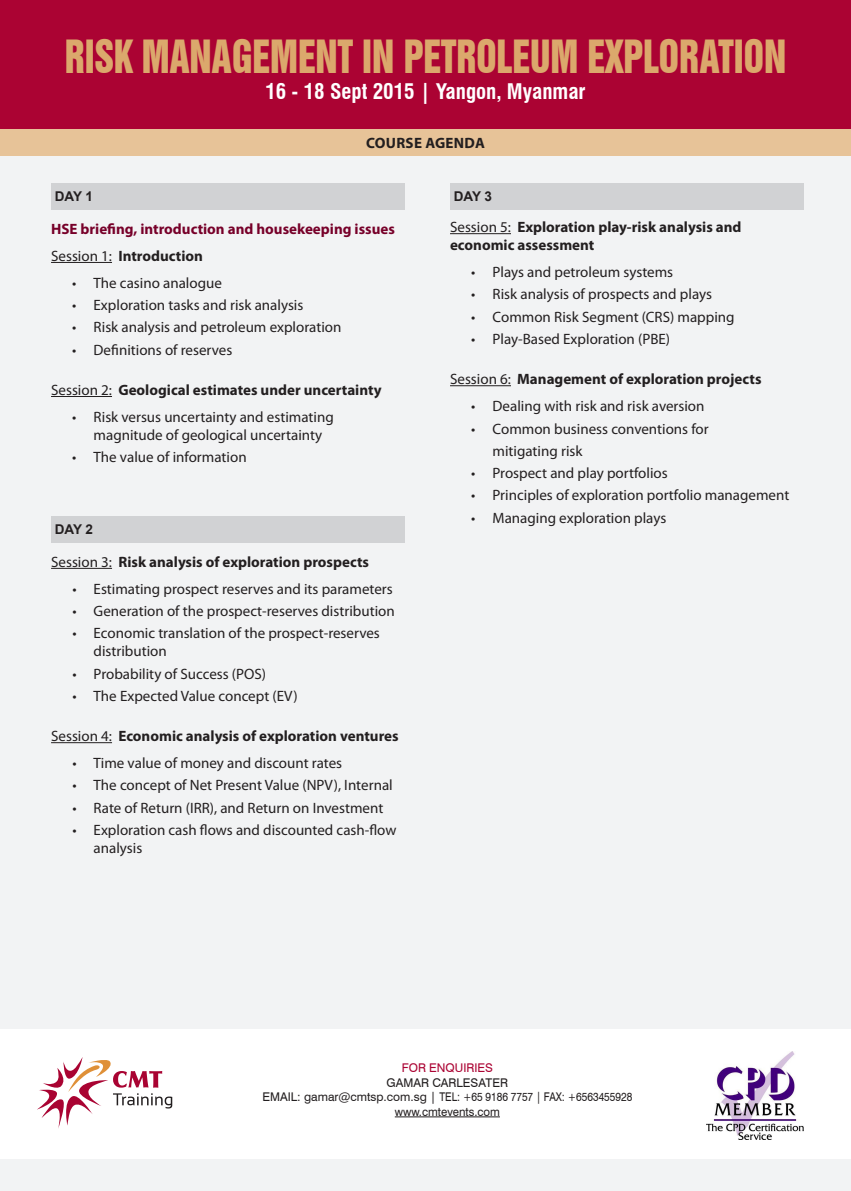
<style>
.page{position:relative;width:851px;height:1191px;background:#fff}
.page>*{position:absolute;margin:0;border:0;box-sizing:border-box;transform-origin:0 0}
.t1{font:42px "Swiss 921 BT Regular A";color:#dba86c;scale:.87 1}
.t2{font:700 condensed 21px "Swiss 721 BT";color:#fff}
.Paragraph_Style_1{font:15px/18px "Myriad Pro";color:#231f20}
.Paragraph_Style_1-2{font:700 15px/18px "Myriad Pro";color:#231f20}
.Paragraph_Style_1-3{font:700 15px "Myriad Pro";color:#770029}
.Paragraph_Style_1-4{font:700 15px "Myriad Pro";letter-spacing:.02em;color:#231f20}
.t3{font:700 13.5px "Arial";letter-spacing:-.045em;color:#231f20}
.t4{font:12px/14.4px "Swiss 721 BT";color:#231f20;text-align:center}
.t5{font:12px "Swiss 721 BT";color:#ab0333}
.s1{font-weight:400}
</style>
<div class="page">
<div style="left:0;top:0;width:850px;height:1191px;background:#f2f3f4"></div>
<hr style="left:51px;top:262px;width:61px;height:1px;background:#231f20">
<hr style="left:51px;top:396px;width:61px;height:1px;background:#231f20">
<div style="left:51px;top:183px;width:353px;height:26px;background:#d1d2d4"></div>
<div style="left:0;top:0;width:850px;height:132px;background:#ab0333"></div>
<div style="left:0;top:129px;width:850px;height:27px;background:#e7c398"></div>
<div style="left:0;top:1029px;width:850px;height:130px;background:#fff"></div>
<hr style="left:395px;top:1116px;width:105px;height:1px;background:#231f20">
<svg style="left:37px;top:1057px;width:135px;height:71px"></svg>
<img style="left:706px;top:1051px;width:97px;height:88px">
<hr style="left:51px;top:568px;width:61px;height:1px;background:#231f20">
<hr style="left:51px;top:742px;width:61px;height:1px;background:#231f20">
<div style="left:51px;top:515px;width:353px;height:27px;background:#d1d2d4"></div>
<hr style="left:450px;top:233px;width:61px;height:1px;background:#231f20">
<hr style="left:450px;top:385px;width:61px;height:1px;background:#231f20">
<div style="left:450px;top:183px;width:353px;height:26px;background:#d1d2d4"></div>
<p class="t1" style="left:65px;top:29px;width:830px">RISK MANAGEMENT IN PETROLEUM EXPLORATION</p>
<p class="t2" style="left:265px;top:79px;width:322px">16 - 18 Sept 2015 | Yangon, Myanmar</p>
<p class="t3" style="left:55px;top:187px;width:40px">DAY 1</p>
<p class="Paragraph_Style_1-4" style="left:366px;top:134px;width:120px">COURSE AGENDA</p>
<p class="t3" style="left:453px;top:187px;width:40px">DAY 3</p>
<p class="Paragraph_Style_1-3" style="left:51px;top:219px;width:345px">HSE briefing, introduction and housekeeping issues</p>
<p class="Paragraph_Style_1-2" style="left:51px;top:246px;width:153px"><span class="s1">Session 1:</span> Introduction</p>
<p class="Paragraph_Style_1" style="left:72px;top:274px;width:151px">• The casino analogue</p>
<p class="Paragraph_Style_1" style="left:72px;top:296px;width:232px">• Exploration tasks and risk analysis</p>
<p class="Paragraph_Style_1" style="left:72px;top:318px;width:270px">• Risk analysis and petroleum exploration</p>
<p class="Paragraph_Style_1" style="left:72px;top:340px;width:161px">• Definitions of reserves</p>
<p class="Paragraph_Style_1-2" style="left:51px;top:380px;width:332px"><span class="s1">Session 2:</span> Geological estimates under uncertainty</p>
<p class="Paragraph_Style_1" style="left:94px;top:408px;width:241px;text-indent:-21px">• Risk versus uncertainty and estimating magnitude of geological uncertainty</p>
<p class="Paragraph_Style_1" style="left:72px;top:448px;width:176px">• The value of information</p>
<p class="t3" style="left:55px;top:520px;width:40px">DAY 2</p>
<p class="Paragraph_Style_1-2" style="left:51px;top:552px;width:319px"><span class="s1">Session 3:</span> Risk analysis of exploration prospects</p>
<p class="Paragraph_Style_1" style="left:72px;top:579px;width:322px">• Estimating prospect reserves and its parameters</p>
<p class="Paragraph_Style_1" style="left:72px;top:602px;width:324px">• Generation of the prospect-reserves distribution</p>
<p class="Paragraph_Style_1" style="left:94px;top:624px;width:288px;text-indent:-21px">• Economic translation of the prospect-reserves distribution</p>
<p class="Paragraph_Style_1" style="left:72px;top:664px;width:195px">• Probability of Success (POS)</p>
<p class="Paragraph_Style_1" style="left:72px;top:686px;width:227px">• The Expected Value concept (EV)</p>
<p class="Paragraph_Style_1-2" style="left:51px;top:726px;width:349px"><span class="s1">Session 4:</span> Economic analysis of exploration ventures</p>
<p class="Paragraph_Style_1" style="left:72px;top:754px;width:271px">• Time value of money and discount rates</p>
<p class="Paragraph_Style_1" style="left:72px;top:776px;width:322px">• The concept of Net Present Value (NPV), Internal</p>
<p class="Paragraph_Style_1" style="left:72px;top:798px;width:312px">• Rate of Return (IRR), and Return on Investment</p>
<p class="Paragraph_Style_1" style="left:94px;top:820px;width:304px;text-indent:-21px">• Exploration cash flows and discounted cash-flow analysis</p>
<p class="Paragraph_Style_1-2" style="left:450px;top:218px;width:293px"><span class="s1">Session 5:</span> Exploration play-risk analysis and economic assessment</p>
<p class="Paragraph_Style_1" style="left:471px;top:263px;width:203px">• Plays and petroleum systems</p>
<p class="Paragraph_Style_1" style="left:471px;top:285px;width:242px">• Risk analysis of prospects and plays</p>
<p class="Paragraph_Style_1" style="left:471px;top:307px;width:265px">• Common Risk Segment (CRS) mapping</p>
<p class="Paragraph_Style_1" style="left:471px;top:330px;width:200px">• Play-Based Exploration (PBE)</p>
<p class="Paragraph_Style_1-2" style="left:450px;top:370px;width:313px"><span class="s1">Session 6:</span> Management of exploration projects</p>
<p class="Paragraph_Style_1" style="left:471px;top:397px;width:235px">• Dealing with risk and risk aversion</p>
<p class="Paragraph_Style_1" style="left:471px;top:419px;width:239px">• Common business conventions for</p>
<p class="Paragraph_Style_1" style="left:492px;top:441px;width:91px">mitigating risk</p>
<p class="Paragraph_Style_1" style="left:471px;top:464px;width:198px">• Prospect and play portfolios</p>
<p class="Paragraph_Style_1" style="left:471px;top:486px;width:319px">• Principles of exploration portfolio management</p>
<p class="Paragraph_Style_1" style="left:471px;top:508px;width:196px">• Managing exploration plays</p>
<p class="t5" style="left:401px;top:1060px;width:93px">FOR ENQUIRIES</p>
<p class="t4" style="left:386px;top:1075px;width:123px">GAMAR CARLESATER</p>
<p class="t4" style="left:262px;top:1089px;width:371px">EMAIL: gamar@cmtsp.com.sg | TEL: +65 9186 7757 | FAX: +6563455928 www.cmtevents.com</p>
</div>
